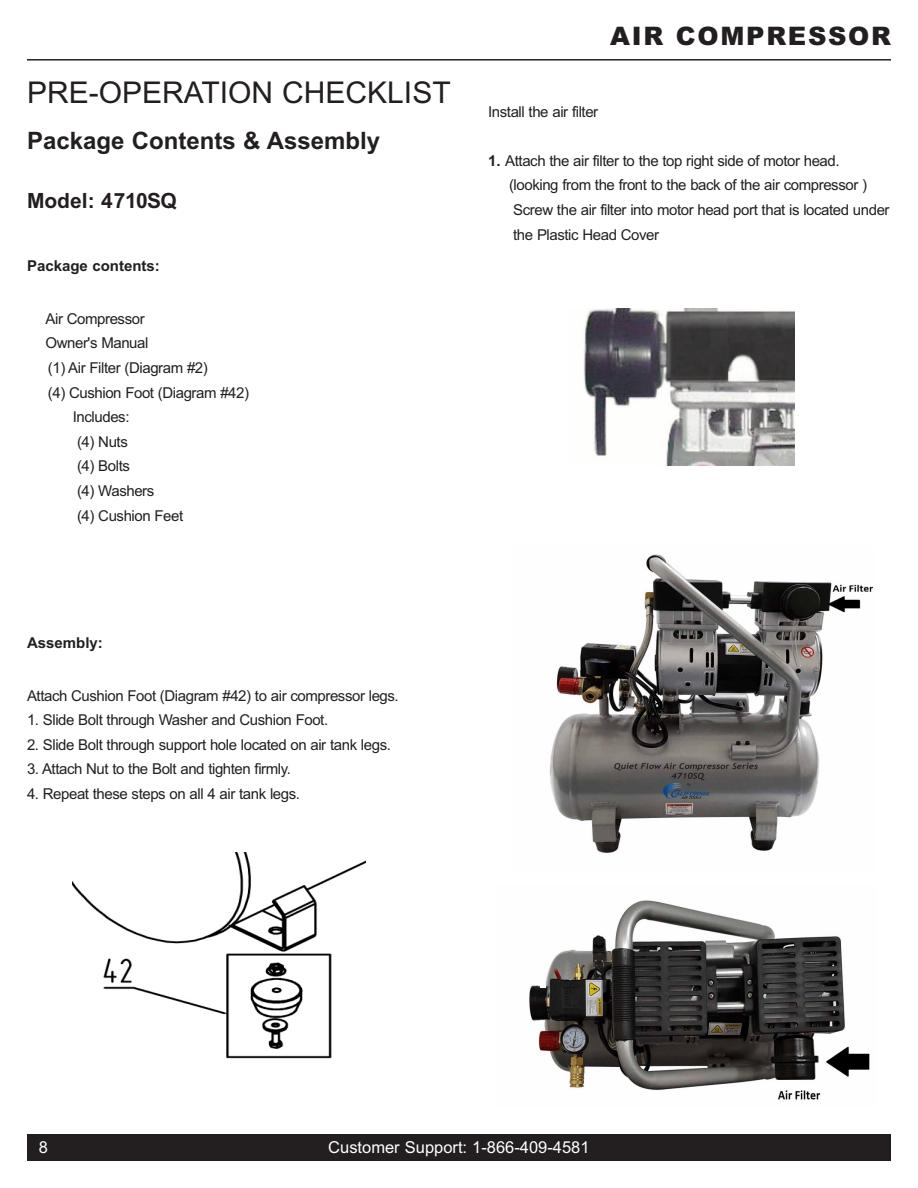
<style>
.page{position:relative;width:918px;height:1188px;background:#fff}
.page>*{position:absolute;margin:0;border:0;box-sizing:border-box;transform-origin:0 0}
.t1{font:30px "Arial";color:#231f20}
.t2{font:900 25.5px "Arial";letter-spacing:.065em;color:#231f20}
.t3{font:700 24px "Arial";color:#231f20}
.t4{font:700 21px "Arial";color:#231f20}
.t5{font:16.5px "Arial";color:#fff}
.t6{font:15px/24.6px "Arial";letter-spacing:-.03em;color:#231f20}
.t7{font:700 15px "Arial";color:#231f20}
.s1{font-weight:700}
</style>
<div class="page">
<div style="left:27px;top:1134px;width:864px;height:27px;background:#231f20"></div>
<hr style="left:27px;top:59px;width:864px;height:2px;background:#231f20">
<img style="left:549px;top:554px;width:325px;height:299px">
<img style="left:529px;top:900px;width:341px;height:201px">
<svg style="left:540px;top:983px;width:5px;height:5px"></svg>
<img style="left:583px;top:309px;width:212px;height:156px">
<img style="left:72px;top:852px;width:293px;height:207px">
<h1 class="t1" style="left:27px;top:81px;width:425px">PRE-OPERATION CHECKLIST</h1>
<h3 class="t3" style="left:27px;top:131px;width:355px">Package Contents &amp; Assembly</h3>
<h3 class="t4" style="left:27px;top:193px;width:151px">Model: 4710SQ</h3>
<p class="t7" style="left:27px;top:260px;width:134px">Package contents:</p>
<p class="t6" style="left:46px;top:308px;width:101px">Air Compressor</p>
<p class="t6" style="left:46px;top:332px;width:104px">Owner's Manual</p>
<p class="t6" style="left:48px;top:357px;width:162px">(1) Air Filter (Diagram #2)</p>
<p class="t6" style="left:48px;top:381px;width:203px">(4) Cushion Foot (Diagram #42)</p>
<p class="t6" style="left:73px;top:406px;width:58px">Includes:</p>
<p class="t6" style="left:77px;top:431px;width:52px">(4) Nuts</p>
<p class="t6" style="left:77px;top:455px;width:54px">(4) Bolts</p>
<p class="t6" style="left:77px;top:480px;width:79px">(4) Washers</p>
<p class="t6" style="left:77px;top:505px;width:108px">(4) Cushion Feet</p>
<h2 class="t2" style="left:610px;top:22px;width:282px">AIR COMPRESSOR</h2>
<p class="t6" style="left:488px;top:100px;width:112px">Install the air filter</p>
<p class="t6" style="left:509px;top:150px;width:382px;text-indent:-21px"><span class="s1">1.</span> Attach the air filter to the top right side of motor head. (looking from the front to the back of the air compressor )<br>Screw the air filter into motor head port that is located under the Plastic Head Cover</p>
<p class="t7" style="left:27px;top:637px;width:77px">Assembly:</p>
<p class="t6" style="left:27px;top:685px;width:373px">Attach Cushion Foot (Diagram #42) to air compressor legs.</p>
<p class="t6" style="left:27px;top:709px;width:303px">1. Slide Bolt through Washer and Cushion Foot.</p>
<p class="t6" style="left:27px;top:734px;width:365px">2. Slide Bolt through support hole located on air tank legs.</p>
<p class="t6" style="left:27px;top:758px;width:266px">3. Attach Nut to the Bolt and tighten firmly.</p>
<p class="t6" style="left:27px;top:783px;width:275px">4. Repeat these steps on all 4 air tank legs.</p>
<p class="t5" style="left:39px;top:1141px;width:11px">8</p>
<p class="t5" style="left:328px;top:1141px;width:263px">Customer Support: 1-866-409-4581</p>
</div>
